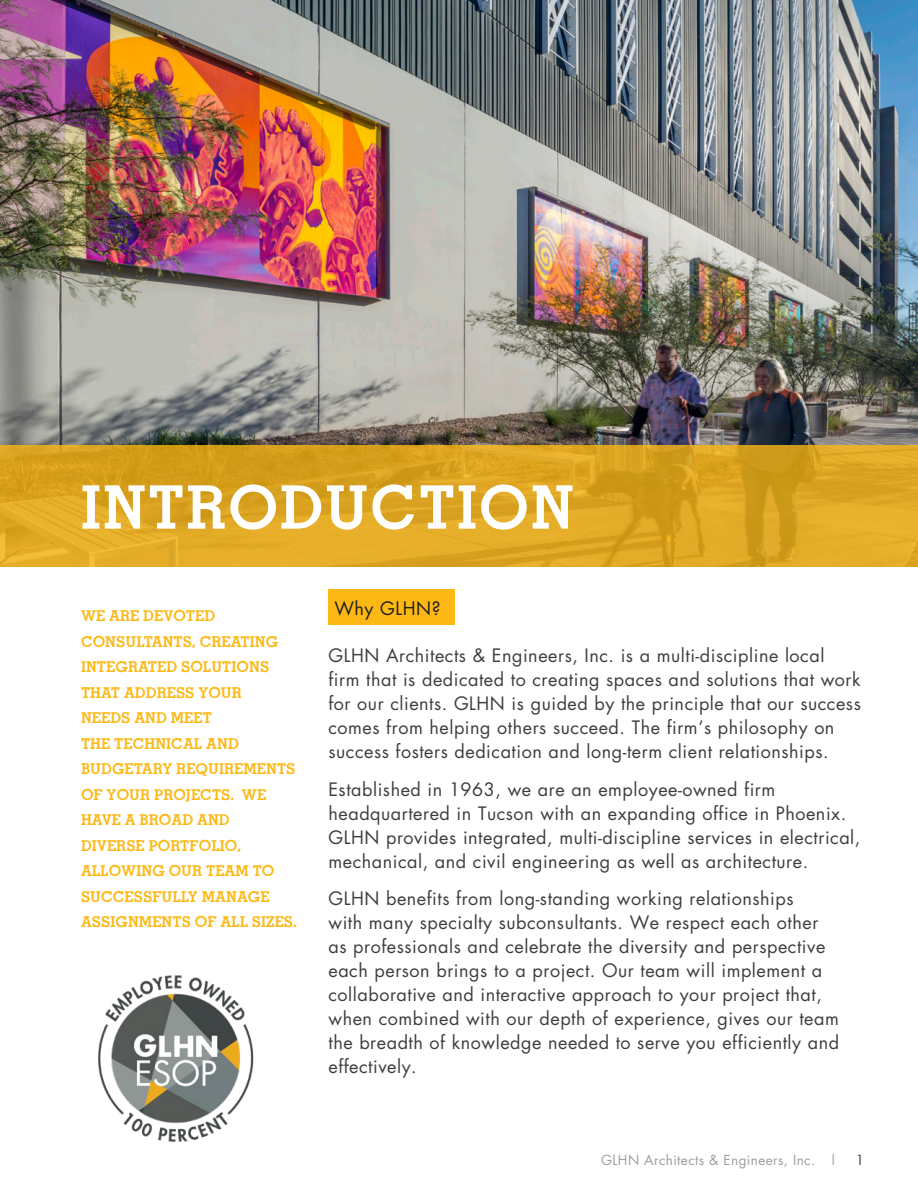
<style>
.page{position:relative;width:918px;height:1188px;background:#fff}
.page>*{position:absolute;margin:0;border:0;box-sizing:border-box;transform-origin:0 0}
.List_Reset_Paragraph{font:700 60px "Memphis";letter-spacing:.03em;color:#fff}
.List_Reset_Paragraph-2{font:18px/24px "Futura";letter-spacing:.03em;color:#3e3e3f}
.List_Reset_Paragraph-3{font:18px "Futura";letter-spacing:.03em;color:#231f20}
.t1{font:700 15px/25.5px "Memphis";letter-spacing:.005em;color:#fcb814}
.t2{font:13.5px "Futura";letter-spacing:.03em;color:#9f9e9c}
.t3{font:13.5px "Futura";color:#3e3e3f}
</style>
<div class="page">
<img style="left:0;top:0;width:918px;height:446px">
<svg style="left:0;top:446px;width:918px;height:121px;background:#dca521"></svg>
<div style="left:328px;top:590px;width:127px;height:35px;background:#fcb814"></div>
<img style="left:98px;top:975px;width:156px;height:167px">
<p class="List_Reset_Paragraph" style="left:81px;top:470px;width:495px">INTRODUCTION</p>
<p class="t1" style="left:81px;top:603px;width:217px">WE ARE DEVOTED<br>CONSULTANTS, CREATING<br>INTEGRATED SOLUTIONS<br>THAT ADDRESS YOUR<br>NEEDS AND MEET<br>THE TECHNICAL AND<br>BUDGETARY REQUIREMENTS<br>OF YOUR PROJECTS. WE<br>HAVE A BROAD AND<br>DIVERSE PORTFOLIO,<br>ALLOWING OUR TEAM TO<br>SUCCESSFULLY MANAGE<br>ASSIGNMENTS OF ALL SIZES.</p>
<p class="List_Reset_Paragraph-3" style="left:334px;top:596px;width:108px">Why GLHN?</p>
<p class="List_Reset_Paragraph-2" style="left:328px;top:643px;width:534px">GLHN Architects &amp; Engineers, Inc. is a multi-discipline local<br>firm that is dedicated to creating spaces and solutions that work for our clients. GLHN is guided by the principle that our success comes from helping others succeed. The firm’s philosophy on success fosters dedication and long-term client relationships.</p>
<p class="List_Reset_Paragraph-2" style="left:328px;top:777px;width:533px">Established in 1963, we are an employee-owned firm headquartered in Tucson with an expanding office in Phoenix.<br>GLHN provides integrated, multi-discipline services in electrical, mechanical, and civil engineering as well as architecture.</p>
<p class="List_Reset_Paragraph-2" style="left:328px;top:886px;width:512px">GLHN benefits from long-standing working relationships<br>with many specialty subconsultants. We respect each other as professionals and celebrate the diversity and perspective each person brings to a project. Our team will implement a collaborative and interactive approach to your project that, when combined with our depth of experience, gives our team the breadth of knowledge needed to serve you efficiently and effectively.</p>
<p class="t2" style="left:601px;top:1151px;width:237px">GLHN Architects &amp; Engineers, Inc. |</p>
<p class="t3" style="left:856px;top:1151px;width:10px">1</p>
</div>
